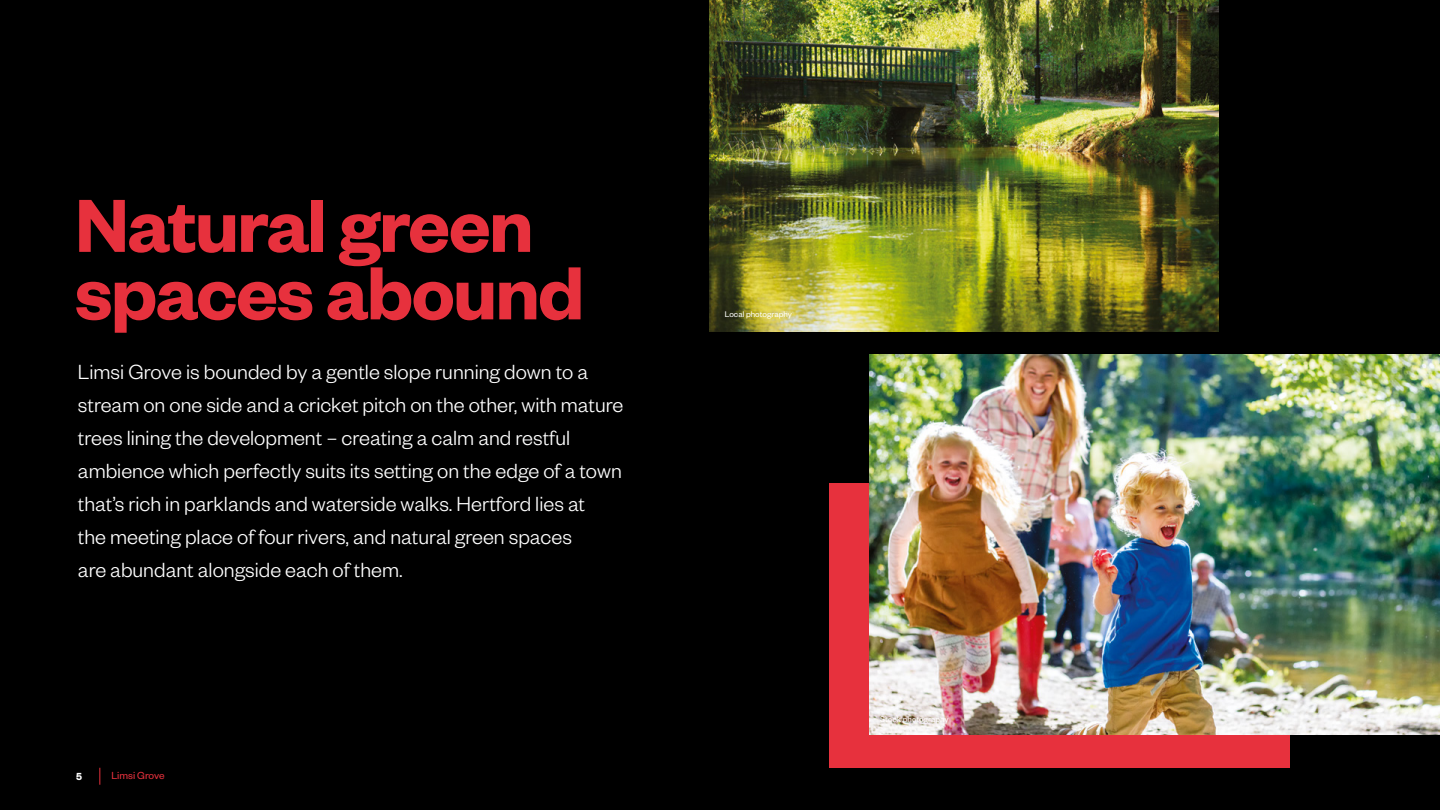
<style>
.page{position:relative;width:1440px;height:810px;background:#000}
.page>*{position:absolute;margin:0;border:0;box-sizing:border-box;transform-origin:0 0}
.t1{font:600 82.5px/67.5px "Founders Grotesk";letter-spacing:-.02em;color:#e7313d}
.t2{font:300 22.5px/33px "Founders Grotesk";color:#fff}
.t3{font:11.25px "Founders Grotesk";color:#e7313d}
.t4{font:600 11.25px "Founders Grotesk";color:#fff}
.t5{font:9px "Founders Grotesk";color:#fff}
</style>
<div class="page">
<svg style="left:100px;top:768px;width:1px;height:17px"></svg>
<div style="left:830px;top:483px;width:460px;height:285px;background:#e7313d"></div>
<img style="left:869px;top:354px;width:571px;height:381px">
<img style="left:709px;top:0;width:509px;height:331px">
<h1 class="t1" style="left:75px;top:199px;width:511px">Natural green spaces abound</h1>
<p class="t2" style="left:78px;top:357px;width:547px">Limsi Grove is bounded by a gentle slope running down to a stream on one side and a cricket pitch on the other, with mature trees lining the development – creating a calm and restful ambience which perfectly suits its setting on the edge of a town that’s rich in parklands and waterside walks. Hertford lies at<br>the meeting place of four rivers, and natural green spaces<br>are abundant alongside each of them.</p>
<p class="t4" style="left:76px;top:773px;width:7px">5</p>
<p class="t3" style="left:111px;top:772px;width:55px">Limsi Grove</p>
<p class="t5" style="left:725px;top:311px;width:69px">Local photography</p>
<p class="t5" style="left:880px;top:716px;width:70px">Stock photography</p>
</div>
